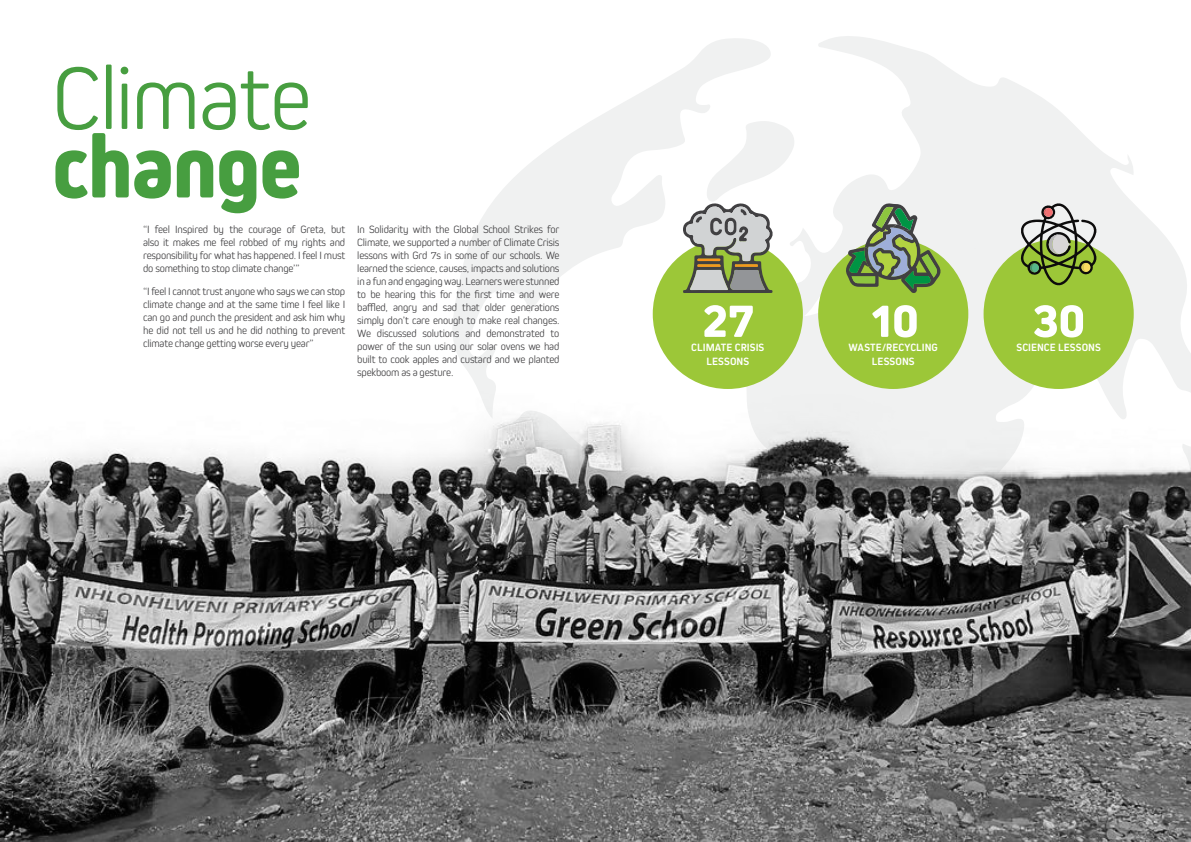
<style>
.page{position:relative;width:1191px;height:842px;background:#fff}
.page>*{position:absolute;margin:0;border:0;box-sizing:border-box;transform-origin:0 0}
.t1{font:300 92px "Kiro";letter-spacing:-.02em;color:#479e40}
.t2{font:800 92px "Kiro";letter-spacing:-.02em;color:#479e40}
.t3{font:800 50px "Kiro";color:#fff}
.t4{font:300 11px/13px "Kiro";letter-spacing:-.02em;color:#414042;text-align:justify}
.t5{font:700 11px/14px "Kiro";letter-spacing:.01em;color:#fff;text-align:center}
</style>
<div class="page">
<svg style="left:468px;top:36px;width:706px;height:213px"></svg>
<img style="left:0;top:249px;width:1191px;height:593px">
<div style="left:653px;top:239px;width:150px;height:150px;background:#9cc738;border-radius:50%"></div>
<div style="left:818px;top:239px;width:150px;height:150px;background:#9cc738;border-radius:50%"></div>
<div style="left:983px;top:239px;width:150px;height:150px;background:#9cc738;border-radius:50%"></div>
<svg style="left:683px;top:202px;width:90px;height:91px"></svg>
<svg style="left:845px;top:203px;width:96px;height:90px"></svg>
<svg style="left:1019px;top:203px;width:77px;height:83px"></svg>
<h1 class="t1" style="left:52px;top:45px;width:261px">Climate</h1>
<h1 class="t2" style="left:52px;top:113px;width:251px">change</h1>
<p class="t4" style="left:143px;top:223px;width:204px">“I feel Inspired by the courage of Greta, but also it makes me feel robbed of my rights and responsibility for what has happened. I feel I must do something to stop climate change’”</p>
<p class="t4" style="left:143px;top:285px;width:204px">“I feel I cannot trust anyone who says we can stop climate change and at the same time I feel like I can go and punch the president and ask him why he did not tell us and he did nothing to prevent climate change getting worse every year”</p>
<p class="t4" style="left:357px;top:223px;width:204px">In Solidarity with the Global School Strikes for Climate, we supported a number of Climate Crisis lessons with Grd 7s in some of our schools. We learned the science, causes, impacts and solutions in a fun and engaging way. Learners were stunned to be hearing this for the first time and were baffled, angry and sad that older generations simply don’t care enough to make real changes.<br>We discussed solutions and demonstrated to power of the sun using our solar ovens we had built to cook apples and custard and we planted spekboom as a gesture.</p>
<h2 class="t3" style="left:701px;top:291px;width:54px">27</h2>
<p class="t5" style="left:691px;top:340px;width:74px">CLIMATE CRISIS<br>LESSONS</p>
<h2 class="t3" style="left:867px;top:291px;width:52px">10</h2>
<p class="t5" style="left:848px;top:340px;width:91px">WASTE/RECYCLING<br>LESSONS</p>
<h2 class="t3" style="left:1032px;top:291px;width:54px">30</h2>
<p class="t5" style="left:1016px;top:340px;width:86px">SCIENCE LESSONS</p>
</div>
